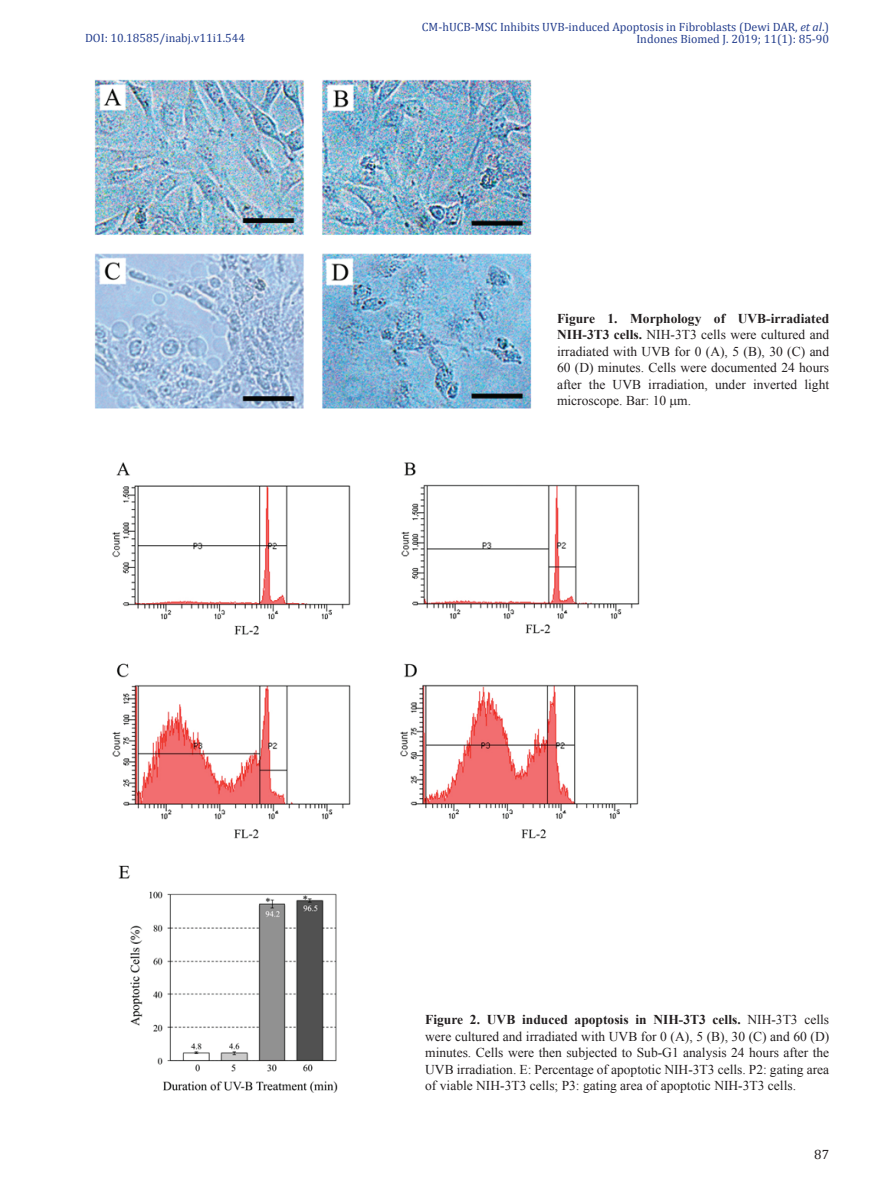
<style>
.page{position:relative;width:893px;height:1191px;background:#fff}
.page>*{position:absolute;margin:0;border:0;box-sizing:border-box;transform-origin:0 0}
.t1{font:13.5px/16.5px "Times New Roman";color:#231f20;text-align:justify}
.t2{font:13.5px "Cambria";color:#231f20}
.t3{font:12px "Cambria";color:#253f8e}
.s1{font-style:italic}
.s2{font-weight:700}
</style>
<div class="page">
<img style="left:94px;top:79px;width:438px;height:330px">
<img style="left:112px;top:462px;width:528px;height:631px">
<p class="t3" style="left:422px;top:19px;width:409px">CM-hUCB-MSC Inhibits UVB-induced Apoptosis in Fibroblasts (Dewi DAR, <span class="s1">et al</span>.)</p>
<p class="t3" style="left:85px;top:31px;width:162px">DOI: 10.18585/inabj.v11i1.544</p>
<p class="t3" style="left:636px;top:31px;width:194px">Indones Biomed J. 2019; 11(1): 85-90</p>
<p class="t1" style="left:557px;top:310px;width:274px"><span class="s2">Figure 1. Morphology of UVB-irradiated NIH-3T3 cells.</span> NIH-3T3 cells were cultured and irradiated with UVB for 0 (A), 5 (B), 30 (C) and 60 (D) minutes. Cells were documented 24 hours after the UVB irradiation, under inverted light microscope. Bar: 10 m.</p>
<p class="t1" style="left:425px;top:1011px;width:405px"><span class="s2">Figure 2. UVB induced apoptosis in NIH-3T3 cells.</span> NIH-3T3 cells were cultured and irradiated with UVB for 0 (A), 5 (B), 30 (C) and 60 (D) minutes. Cells were then subjected to Sub-G1 analysis 24 hours after the UVB irradiation. E: Percentage of apoptotic NIH-3T3 cells. P2: gating area of viable NIH-3T3 cells; P3: gating area of apoptotic NIH-3T3 cells.</p>
<p class="t2" style="left:814px;top:1146px;width:16px">87</p>
</div>
